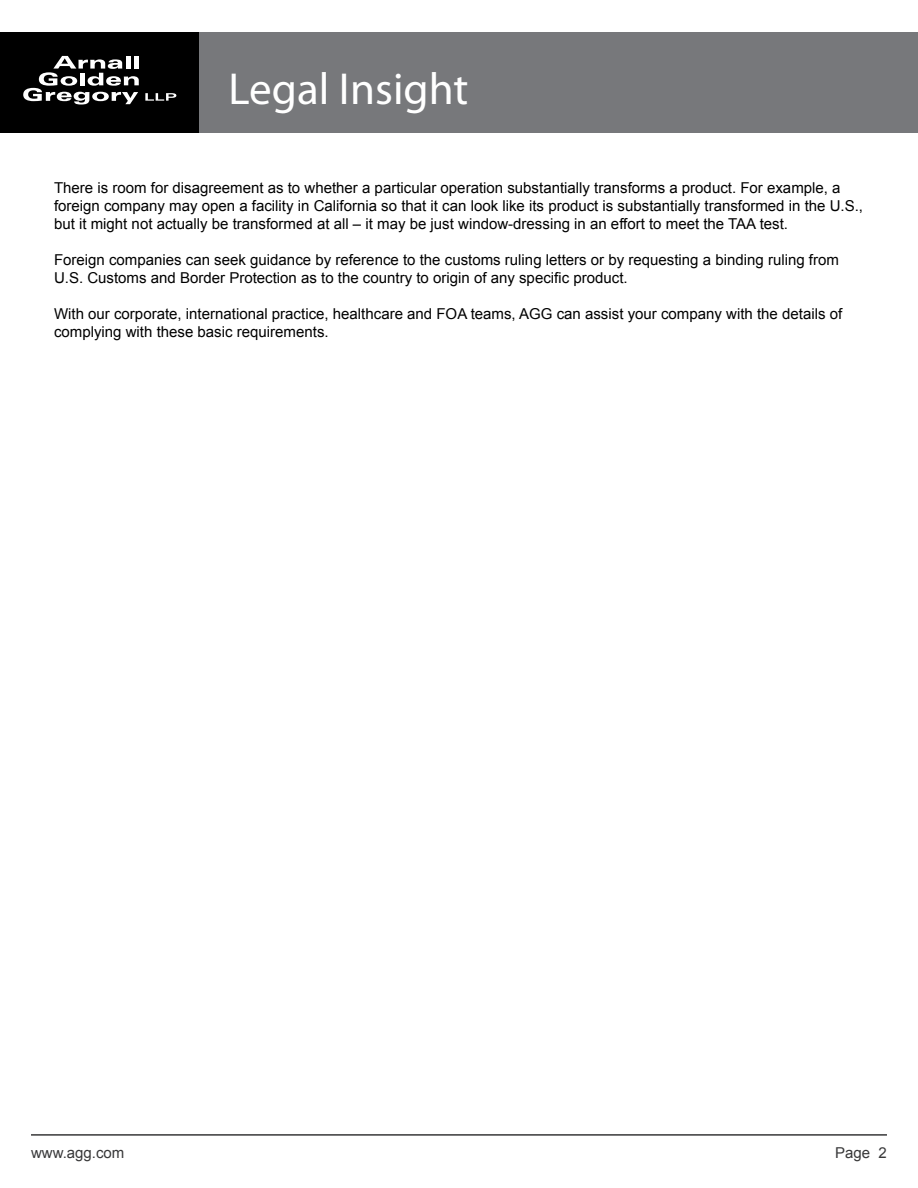
<style>
.page{position:relative;width:918px;height:1188px;background:#fff}
.page>*{position:absolute;margin:0;border:0;box-sizing:border-box;transform-origin:0 0}
.t1{font:45px "Myriad Pro";color:#fff}
.t2{font:15px/18px "Arial";color:#000}
.t3{font:15px "Arial";color:#383839}
</style>
<div class="page">
<div style="left:0;top:32px;width:200px;height:101px;background:#000"></div>
<svg style="left:23px;top:56px;width:116px;height:49px"></svg>
<svg style="left:145px;top:93px;width:31px;height:8px"></svg>
<div style="left:200px;top:32px;width:718px;height:101px;background:#77787b"></div>
<hr style="left:31px;top:1134px;width:856px;height:2px;background:#383839">
<h1 class="t1" style="left:229px;top:61px;width:241px">Legal Insight</h1>
<p class="t2" style="left:54px;top:179px;width:811px">There is room for disagreement as to whether a particular operation substantially transforms a product. For example, a foreign company may open a facility in California so that it can look like its product is substantially transformed in the U.S., but it might not actually be transformed at all – it may be just window-dressing in an effort to meet the TAA test.</p>
<p class="t2" style="left:54px;top:251px;width:786px">Foreign companies can seek guidance by reference to the customs ruling letters or by requesting a binding ruling from<br>U.S. Customs and Border Protection as to the country to origin of any specific product.</p>
<p class="t2" style="left:54px;top:305px;width:790px">With our corporate, international practice, healthcare and FOA teams, AGG can assist your company with the details of complying with these basic requirements.</p>
<p class="t3" style="left:31px;top:1142px;width:95px">www.agg.com</p>
<p class="t3" style="left:835px;top:1142px;width:53px">Page 2</p>
</div>
